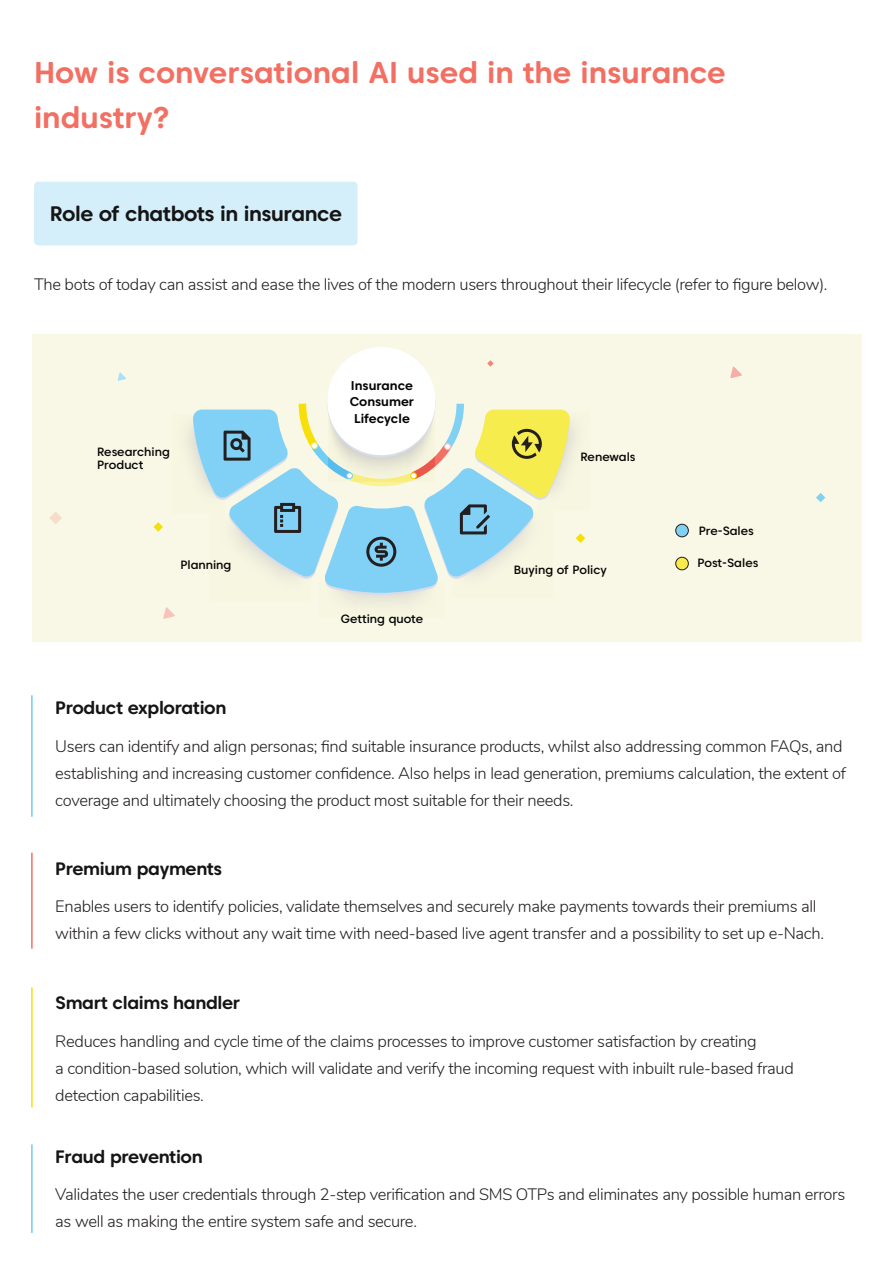
<style>
.page{position:relative;width:893px;height:1263px;background:#fff}
.page>*{position:absolute;margin:0;border:0;box-sizing:border-box;transform-origin:0 0}
.t1{font:700 30px/45px "Caros Soft";color:#f27063}
.t2{font:700 21px "Caros Soft";letter-spacing:-.02em;color:#161515}
.t3{font:700 18px "Caros Soft";letter-spacing:-.02em;color:#161515}
.t4{font:300 16.5px/27px "Nunito";letter-spacing:-.02em;color:#231f20}
.t5{font:700 12.75px/16.5px "Caros Soft";color:#050504;text-align:center}
.t6{font:500 12px/13.5px "Caros Soft";color:#050504}
</style>
<div class="page">
<div style="left:34px;top:182px;width:324px;height:63px;background:#d5effa;border-radius:4px"></div>
<hr style="left:31px;top:695px;width:2px;height:122px;background:#70cdf4">
<hr style="left:31px;top:853px;width:2px;height:96px;background:#f27063">
<hr style="left:31px;top:1144px;width:2px;height:89px;background:#70cdf4">
<hr style="left:31px;top:987px;width:2px;height:120px;background:#f7e009">
<div style="left:32px;top:334px;width:829px;height:307px;background:#f9f8e7"></div>
<svg style="left:118px;top:372px;width:8px;height:9px"></svg>
<svg style="left:730px;top:366px;width:12px;height:12px"></svg>
<svg style="left:50px;top:512px;width:12px;height:12px"></svg>
<svg style="left:487px;top:360px;width:7px;height:7px"></svg>
<svg style="left:816px;top:493px;width:9px;height:9px"></svg>
<div style="left:327px;top:347px;width:108px;height:108px;background:#fff;border-radius:50%"></div>
<svg style="left:153px;top:396px;width:433px;height:223px"></svg>
<div style="left:676px;top:524px;width:12px;height:13px;background:#81d1f5;border-radius:50%"></div>
<div style="left:675px;top:524px;width:14px;height:13px;border:1px solid #211e1e;border-radius:50%"></div>
<div style="left:676px;top:557px;width:12px;height:13px;background:#f7ec4b;border-radius:50%"></div>
<div style="left:675px;top:557px;width:14px;height:13px;border:1px solid #211e1e;border-radius:50%"></div>
<h1 class="t1" style="left:34px;top:49px;width:693px">How is conversational AI used in the insurance industry?</h1>
<p class="t2" style="left:50px;top:200px;width:294px">Role of chatbots in insurance</p>
<p class="t4" style="left:34px;top:270px;width:795px">The bots of today can assist and ease the lives of the modern users throughout their lifecycle (refer to figure below).</p>
<p class="t6" style="left:97px;top:444px;width:74px">Researching<br>Product</p>
<p class="t6" style="left:180px;top:557px;width:53px">Planning</p>
<p class="t3" style="left:55px;top:696px;width:173px">Product exploration</p>
<p class="t5" style="left:350px;top:377px;width:66px">Insurance<br>Consumer<br>Lifecycle</p>
<p class="t6" style="left:341px;top:612px;width:84px">Getting quote</p>
<p class="t6" style="left:580px;top:449px;width:57px">Renewals</p>
<p class="t6" style="left:514px;top:562px;width:94px">Buying of Policy</p>
<p class="t6" style="left:699px;top:524px;width:57px">Pre-Sales</p>
<p class="t6" style="left:697px;top:556px;width:62px">Post-Sales</p>
<p class="t4" style="left:55px;top:732px;width:792px">Users can identify and align personas; find suitable insurance products, whilst also addressing common FAQs, and establishing and increasing customer confidence. Also helps in lead generation, premiums calculation, the extent of coverage and ultimately choosing the product most suitable for their needs.</p>
<p class="t3" style="left:55px;top:857px;width:168px">Premium payments</p>
<p class="t4" style="left:55px;top:892px;width:770px">Enables users to identify policies, validate themselves and securely make payments towards their premiums all within a few clicks without any wait time with need-based live agent transfer and a possibility to set up e-Nach.</p>
<p class="t3" style="left:55px;top:991px;width:187px">Smart claims handler</p>
<p class="t4" style="left:55px;top:1027px;width:740px">Reduces handling and cycle time of the claims processes to improve customer satisfaction by creating<br>a condition-based solution, which will validate and verify the incoming request with inbuilt rule-based fraud detection capabilities.</p>
<p class="t3" style="left:55px;top:1145px;width:149px">Fraud prevention</p>
<p class="t4" style="left:55px;top:1180px;width:791px">Validates the user credentials through 2-step verification and SMS OTPs and eliminates any possible human errors as well as making the entire system safe and secure.</p>
</div>
